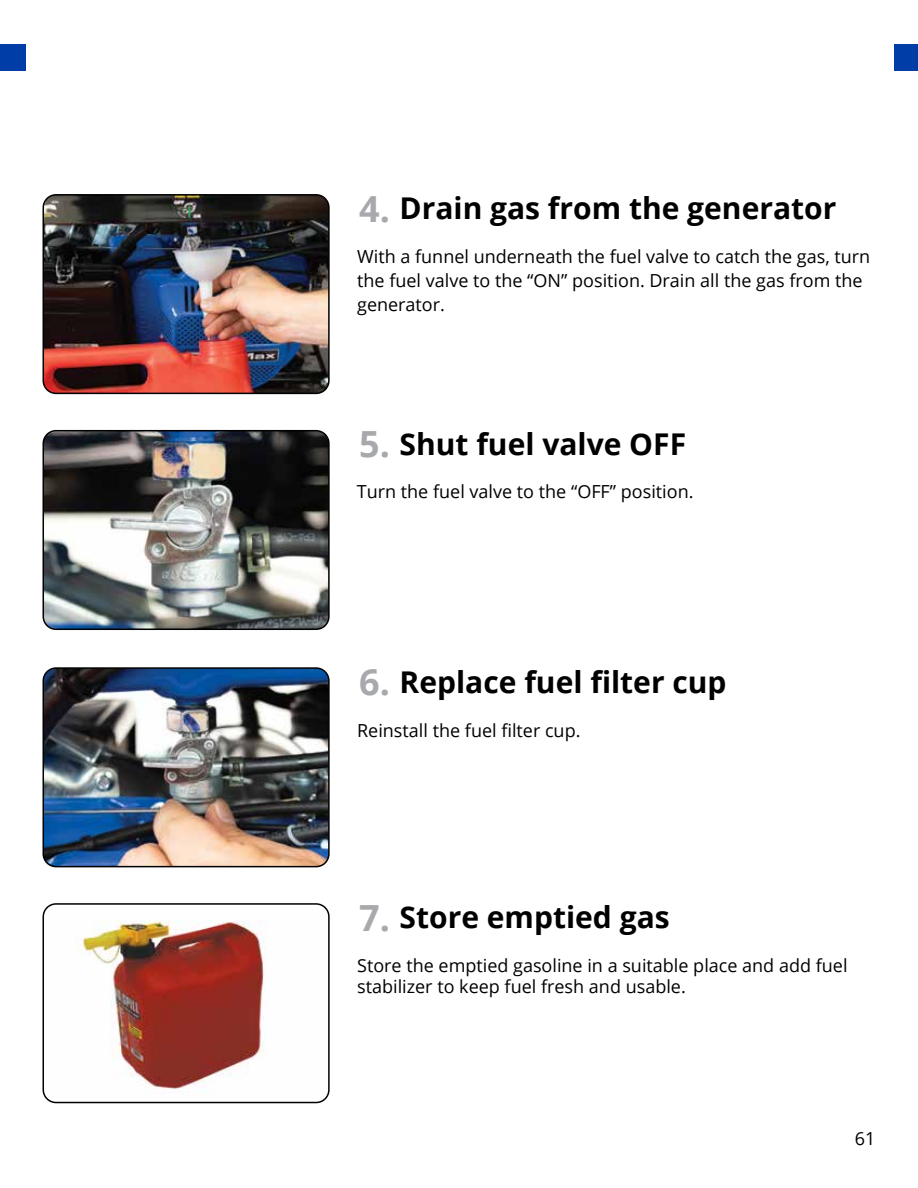
<style>
.page{position:relative;width:918px;height:1188px;background:#fff}
.page>*{position:absolute;margin:0;border:0;box-sizing:border-box;transform-origin:0 0}
.t1{font:700 36px "Open Sans";color:#a7a9ac}
.t2{font:700 30px "Open Sans";color:#000}
.t3{font:18px/24px "Open Sans";color:#000}
</style>
<div class="page">
<img style="left:43px;top:195px;width:284px;height:198px">
<div style="left:43px;top:194px;width:287px;height:200px;border:2px solid #000;border-radius:13px"></div>
<img style="left:43px;top:431px;width:284px;height:198px">
<div style="left:43px;top:430px;width:287px;height:200px;border:2px solid #000;border-radius:13px"></div>
<img style="left:43px;top:668px;width:284px;height:199px">
<div style="left:43px;top:667px;width:287px;height:200px;border:2px solid #000;border-radius:13px"></div>
<img style="left:43px;top:904px;width:284px;height:199px">
<div style="left:43px;top:903px;width:287px;height:200px;border:2px solid #000;border-radius:13px"></div>
<div style="left:0;top:44px;width:26px;height:27px;background:#003da6"></div>
<div style="left:895px;top:44px;width:23px;height:27px;background:#003da6"></div>
<h1 class="t1" style="left:359px;top:183px;width:32px">4.</h1>
<h2 class="t2" style="left:400px;top:187px;width:438px">Drain gas from the generator</h2>
<p class="t3" style="left:357px;top:244px;width:515px">With a funnel underneath the fuel valve to catch the gas, turn the fuel valve to the “ON” position. Drain all the gas from the generator.</p>
<h1 class="t1" style="left:359px;top:419px;width:32px">5.</h1>
<h2 class="t2" style="left:400px;top:423px;width:288px">Shut fuel valve OFF</h2>
<p class="t3" style="left:357px;top:479px;width:338px">Turn the fuel valve to the “OFF” position.</p>
<h1 class="t1" style="left:359px;top:657px;width:32px">6.</h1>
<h2 class="t2" style="left:400px;top:661px;width:328px">Replace fuel filter cup</h2>
<p class="t3" style="left:357px;top:718px;width:225px">Reinstall the fuel filter cup.</p>
<h1 class="t1" style="left:359px;top:892px;width:32px">7.</h1>
<h2 class="t2" style="left:400px;top:896px;width:272px">Store emptied gas</h2>
<p class="t3" style="left:357px;top:954px;width:492px;line-height:21px">Store the emptied gasoline in a suitable place and add fuel stabilizer to keep fuel fresh and usable.</p>
<p class="t3" style="left:855px;top:1126px;width:22px">61</p>
</div>
